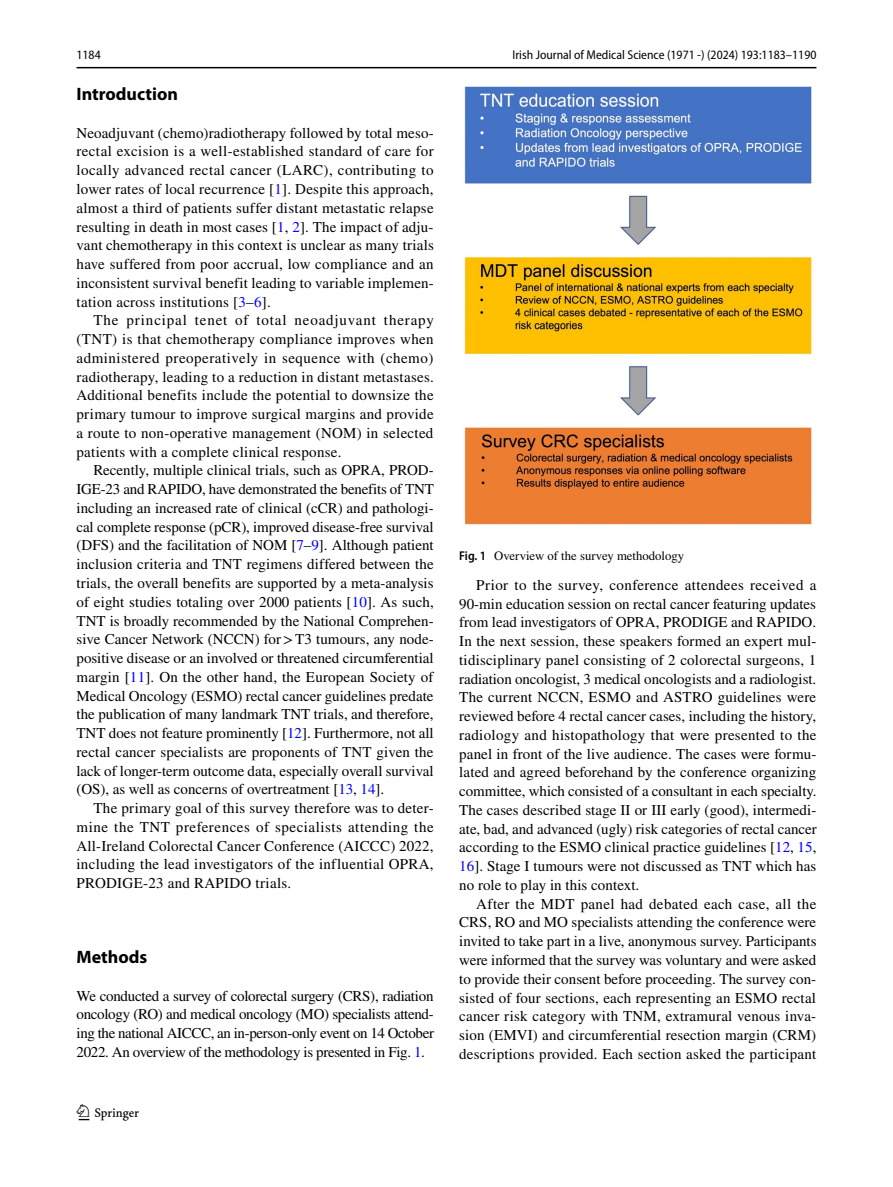
<style>
.page{position:relative;width:893px;height:1187px;background:#fff}
.page>*{position:absolute;margin:0;border:0;box-sizing:border-box;transform-origin:0 0}
.t1{font:22.5px "Springnew Regular 2";color:#000}
.t2{font:700 18px "Myriad Pro";color:#000}
.t3{font:15px/18.8px "STIX";letter-spacing:.01em;color:#000;text-align:justify}
.t4{font:semi-condensed 12.75px "Myriad Pro";color:#000}
.t5{font:12.75px "STIX";color:#000}
.s1{color:#00f}
.s2{font-family:"Myriad Pro";font-weight:600;font-stretch:semi-condensed}
</style>
<div class="page">
<hr style="left:77px;top:67px;width:739px;height:1px;background:#000">
<img style="left:463px;top:87px;width:349px;height:437px">
<p class="t4" style="left:77px;top:48px;width:26px">1184</p>
<p class="t4" style="left:512px;top:48px;width:305px">Irish Journal of Medical Science (1971 -) (2024) 193:1183–1190</p>
<p class="t2" style="left:77px;top:82px;width:103px">Introduction</p>
<p class="t3" style="left:77px;top:124px;width:359px">Neoadjuvant (chemo)radiotherapy followed by total meso&shy;rectal excision is a well-established standard of care for locally advanced rectal cancer (LARC), contributing to lower rates of local recurrence [<span class="s1">1</span>]. Despite this approach, almost a third of patients suffer distant metastatic relapse resulting in death in most cases [<span class="s1">1</span>, <span class="s1">2</span>]. The impact of adju&shy;vant chemotherapy in this context is unclear as many trials have suffered from poor accrual, low compliance and an inconsistent survival benefit leading to variable implemen&shy;tation across institutions [<span class="s1">3</span>–<span class="s1">6</span>].</p>
<p class="t3" style="left:77px;top:312px;width:359px;text-indent:17px">The principal tenet of total neoadjuvant therapy (TNT) is that chemotherapy compliance improves when administered preoperatively in sequence with (chemo) radiotherapy, leading to a reduction in distant metastases.<br>Additional benefits include the potential to downsize the primary tumour to improve surgical margins and provide a route to non-operative management (NOM) in selected patients with a complete clinical response.</p>
<p class="t3" style="left:77px;top:462px;width:359px;text-indent:17px">Recently, multiple clinical trials, such as OPRA, PROD-IGE-23 and RAPIDO, have demonstrated the benefits of TNT including an increased rate of clinical (cCR) and pathologi&shy;cal complete response (pCR), improved disease-free survival (DFS) and the facilitation of NOM [<span class="s1">7</span>–<span class="s1">9</span>]. Although patient inclusion criteria and TNT regimens differed between the trials, the overall benefits are supported by a meta-analysis of eight studies totaling over 2000 patients [<span class="s1">10</span>]. As such, TNT is broadly recommended by the National Comprehen&shy;sive Cancer Network (NCCN) for&gt;T3 tumours, any node&shy;positive disease or an involved or threatened circumferential margin [<span class="s1">11</span>]. On the other hand, the European Society of Medical Oncology (ESMO) rectal cancer guidelines predate the publication of many landmark TNT trials, and therefore, TNT does not feature prominently [<span class="s1">12</span>]. Furthermore, not all rectal cancer specialists are proponents of TNT given the lack of longer-term outcome data, especially overall survival (OS), as well as concerns of overtreatment [<span class="s1">13</span>, <span class="s1">14</span>].</p>
<p class="t3" style="left:77px;top:799px;width:359px;text-indent:17px">The primary goal of this survey therefore was to deter&shy;mine the TNT preferences of specialists attending the All-Ireland Colorectal Cancer Conference (AICCC) 2022, including the lead investigators of the influential OPRA, PRODIGE-23 and RAPIDO trials.</p>
<p class="t2" style="left:77px;top:945px;width:72px">Methods</p>
<p class="t3" style="left:77px;top:987px;width:359px">We conducted a survey of colorectal surgery (CRS), radiation oncology (RO) and medical oncology (MO) specialists attend&shy;ing the national AICCC, an in-person-only event on 14 October 2022. An overview of the methodology is presented in Fig. <span class="s1">1</span>.</p>
<h1 class="t1" style="left:79px;top:1104px;width:62px">1 3</h1>
<p class="t5" style="left:459px;top:546px;width:227px"><span class="s2">Fig. 1</span> Overview of the survey methodology</p>
<p class="t3" style="left:459px;top:576px;width:359px;text-indent:17px">Prior to the survey, conference attendees received a 90-min education session on rectal cancer featuring updates from lead investigators of OPRA, PRODIGE and RAPIDO.<br>In the next session, these speakers formed an expert mul&shy;tidisciplinary panel consisting of 2 colorectal surgeons, 1 radiation oncologist, 3 medical oncologists and a radiologist.<br>The current NCCN, ESMO and ASTRO guidelines were reviewed before 4 rectal cancer cases, including the history, radiology and histopathology that were presented to the panel in front of the live audience. The cases were formu&shy;lated and agreed beforehand by the conference organizing committee, which consisted of a consultant in each specialty.<br>The cases described stage II or III early (good), intermedi&shy;ate, bad, and advanced (ugly) risk categories of rectal cancer according to the ESMO clinical practice guidelines [<span class="s1">12</span>, <span class="s1">15</span>, <span class="s1">16</span>]. Stage I tumours were not discussed as TNT which has no role to play in this context.</p>
<p class="t3" style="left:459px;top:895px;width:359px;text-indent:17px">After the MDT panel had debated each case, all the CRS, RO and MO specialists attending the conference were invited to take part in a live, anonymous survey. Participants were informed that the survey was voluntary and were asked to provide their consent before proceeding. The survey con&shy;sisted of four sections, each representing an ESMO rectal cancer risk category with TNM, extramural venous inva&shy;sion (EMVI) and circumferential resection margin (CRM) descriptions provided. Each section asked the participant</p>
</div>
